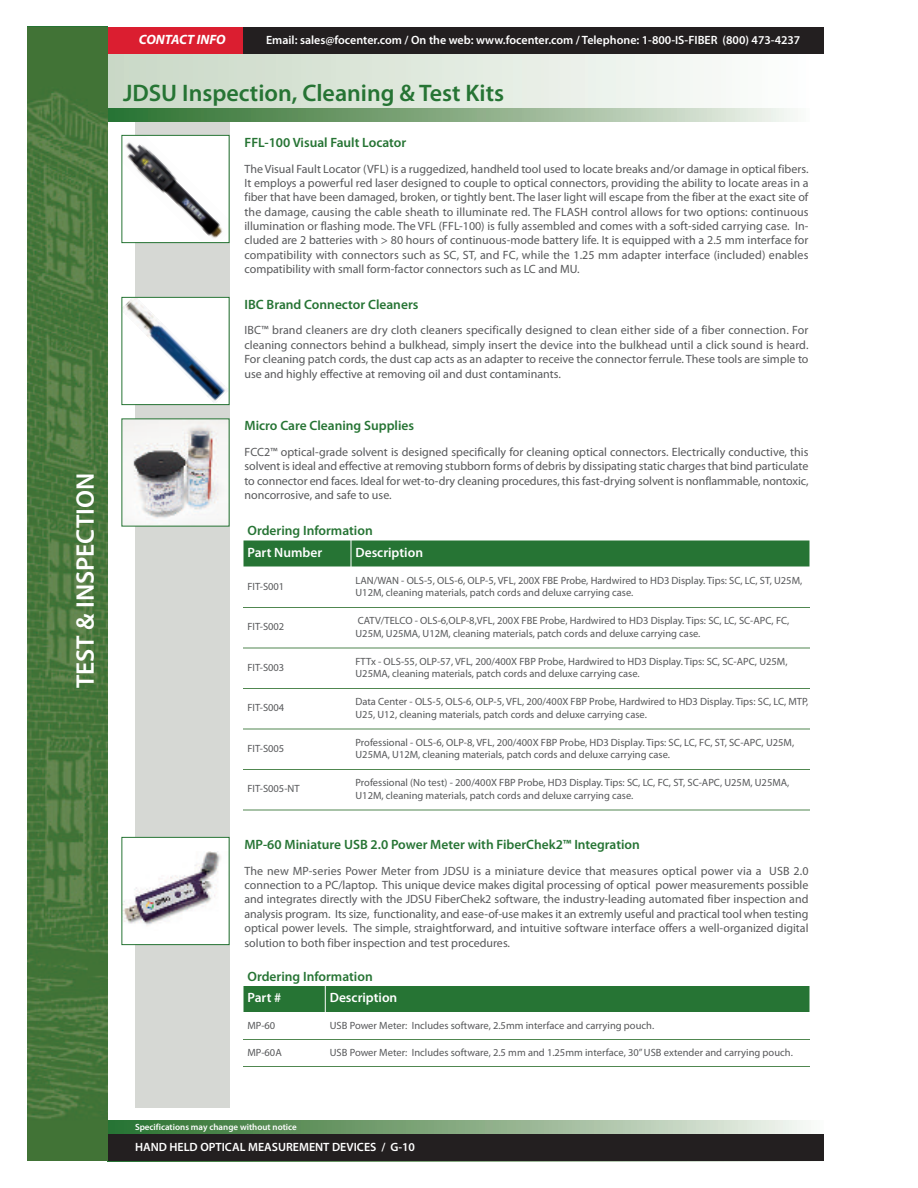
<style>
.page{position:relative;width:918px;height:1188px;background:#fff}
.page>*{position:absolute;margin:0;border:0;box-sizing:border-box;transform-origin:0 0}
.t1{font:600 25.5px "Myriad Pro";color:#fff}
.t2{font:600 24px "Myriad Pro";color:#267434}
.t3{font:600 13.5px "Myriad Pro";color:#267434}
.t4{font:600 13.5px "Myriad Pro";color:#fff}
.t5{font:italic 700 13.5px "Myriad Pro";color:#fff}
.t6{font:12px/14.4px "Myriad Pro";color:#57585a;text-align:justify}
.t7{font:600 12px "Myriad Pro";color:#fff}
.t8{font:10.5px/12.6px "Myriad Pro";color:#57585a}
.t9{font:600 9px "Myriad Pro";color:#fff}
</style>
<div class="page">
<div style="left:135px;top:54px;width:95px;height:1053px;background:#d6d8d4"></div>
<div style="left:108px;top:1121px;width:715px;height:40px;background:linear-gradient(to right,#266c28,#f2f3ec)"></div>
<div style="left:108px;top:1134px;width:716px;height:27px;background:#231f20"></div>
<div style="left:243px;top:27px;width:581px;height:27px;background:#231f20"></div>
<div style="left:108px;top:27px;width:135px;height:27px;background:#db1e30"></div>
<svg style="left:108px;top:108px;width:685px;height:14px;background:#89ad87"></svg>
<img style="left:27px;top:28px;width:81px;height:1133px">
<div style="left:108px;top:54px;width:702px;height:54px;background:linear-gradient(to right,#c9d8c5,#fdfefd)"></div>
<div style="left:243px;top:540px;width:108px;height:27px;background:#267434"></div>
<div style="left:351px;top:540px;width:459px;height:27px;background:#267434"></div>
<hr style="left:243px;top:540px;width:1px;height:270px;background:#fff">
<hr style="left:351px;top:540px;width:1px;height:270px;background:#fff">
<hr style="left:243px;top:540px;width:567px;height:1px;background:#fff">
<hr style="left:243px;top:607px;width:567px;height:1px;background:#508750">
<hr style="left:243px;top:648px;width:567px;height:1px;background:#508750">
<hr style="left:243px;top:688px;width:567px;height:1px;background:#508750">
<hr style="left:243px;top:729px;width:567px;height:1px;background:#508750">
<hr style="left:243px;top:769px;width:567px;height:1px;background:#508750">
<hr style="left:243px;top:810px;width:567px;height:1px;background:#508750">
<img style="left:125px;top:137px;width:103px;height:104px">
<div style="left:122px;top:135px;width:108px;height:108px;border:1px solid #267434"></div>
<img style="left:124px;top:299px;width:104px;height:104px">
<div style="left:122px;top:297px;width:108px;height:108px;border:1px solid #267434"></div>
<img style="left:124px;top:420px;width:104px;height:104px">
<div style="left:122px;top:838px;width:107px;height:106px;background:#fff"></div>
<img style="left:124px;top:851px;width:97px;height:75px">
<div style="left:122px;top:837px;width:108px;height:108px;border:1px solid #267434"></div>
<div style="left:243px;top:986px;width:82px;height:26px;background:#267434"></div>
<div style="left:325px;top:986px;width:485px;height:26px;background:#267434"></div>
<hr style="left:243px;top:986px;width:1px;height:80px;background:#fff">
<hr style="left:325px;top:986px;width:1px;height:80px;background:#fff">
<hr style="left:243px;top:1039px;width:567px;height:1px;background:#508750">
<hr style="left:243px;top:1066px;width:567px;height:1px;background:#508750">
<h1 class="t1" style="left:76px;top:688px;width:217px;rotate:-90deg">TEST &amp; INSPECTION</h1>
<p class="t5" style="left:139px;top:34px;width:88px">CONTACT INFO</p>
<p class="t7" style="left:266px;top:35px;width:536px">Email: sales@focenter.com / On the web: www.focenter.com / Telephone: 1-800-IS-FIBER (800) 473-4237</p>
<h2 class="t2" style="left:123px;top:83px;width:310px">Optical Measurement Devices</h2>
<h2 class="t2" style="left:123px;top:83px;width:383px">JDSU Inspection, Cleaning &amp; Test Kits</h2>
<p class="t3" style="left:244px;top:137px;width:163px">FFL-100 Visual Fault Locator</p>
<p class="t6" style="left:244px;top:162px;width:566px">The Visual Fault Locator (VFL) is a ruggedized, handheld tool used to locate breaks and/or damage in optical fibers.<br>It employs a powerful red laser designed to couple to optical connectors, providing the ability to locate areas in a fiber that have been damaged, broken, or tightly bent. The laser light will escape from the fiber at the exact site of the damage, causing the cable sheath to illuminate red. The FLASH control allows for two options: continuous illumination or flashing mode. The VFL (FFL-100) is fully assembled and comes with a soft-sided carrying case. In&shy;cluded are 2 batteries with &gt; 80 hours of continuous-mode battery life. It is equipped with a 2.5 mm interface for compatibility with connectors such as SC, ST, and FC, while the 1.25 mm adapter interface (included) enables compatibility with small form-factor connectors such as LC and MU.</p>
<p class="t3" style="left:244px;top:299px;width:175px">IBC Brand Connector Cleaners</p>
<p class="t6" style="left:244px;top:324px;width:565px">IBC™ brand cleaners are dry cloth cleaners specifically designed to clean either side of a fiber connection. For cleaning connectors behind a bulkhead, simply insert the device into the bulkhead until a click sound is heard.<br>For cleaning patch cords, the dust cap acts as an adapter to receive the connector ferrule. These tools are simple to use and highly effective at removing oil and dust contaminants.</p>
<p class="t3" style="left:244px;top:421px;width:171px">Micro Care Cleaning Supplies</p>
<p class="t6" style="left:244px;top:446px;width:566px">FCC2™ optical-grade solvent is designed specifically for cleaning optical connectors. Electrically conductive, this solvent is ideal and effective at removing stubborn forms of debris by dissipating static charges that bind particulate to connector end faces. Ideal for wet-to-dry cleaning procedures, this fast-drying solvent is nonflammable, nontoxic, noncorrosive, and safe to use.</p>
<p class="t3" style="left:248px;top:526px;width:127px">Ordering Information</p>
<p class="t4" style="left:248px;top:547px;width:76px">Part Number</p>
<p class="t4" style="left:356px;top:547px;width:69px">Description</p>
<p class="t8" style="left:248px;top:581px;width:38px">FIT-S001</p>
<p class="t8" style="left:356px;top:575px;width:448px">LAN/WAN - OLS-5, OLS-6, OLP-5, VFL, 200X FBE Probe, Hardwired to HD3 Display. Tips: SC, LC, ST, U25M,<br>U12M, cleaning materials, patch cords and deluxe carrying case.</p>
<p class="t8" style="left:248px;top:621px;width:38px">FIT-S002</p>
<p class="t8" style="left:356px;top:615px;width:435px">CATV/TELCO - OLS-6,OLP-8,VFL, 200X FBE Probe, Hardwired to HD3 Display. Tips: SC, LC, SC-APC, FC,<br>U25M, U25MA, U12M, cleaning materials, patch cords and deluxe carrying case.</p>
<p class="t8" style="left:248px;top:662px;width:38px">FIT-S003</p>
<p class="t8" style="left:356px;top:656px;width:434px">FTTx - OLS-55, OLP-57, VFL, 200/400X FBP Probe, Hardwired to HD3 Display. Tips: SC, SC-APC, U25M,<br>U25MA, cleaning materials, patch cords and deluxe carrying case.</p>
<p class="t8" style="left:248px;top:702px;width:38px">FIT-S004</p>
<p class="t8" style="left:356px;top:696px;width:454px">Data Center - OLS-5, OLS-6, OLP-5, VFL, 200/400X FBP Probe, Hardwired to HD3 Display. Tips: SC, LC, MTP,<br>U25, U12, cleaning materials, patch cords and deluxe carrying case.</p>
<p class="t8" style="left:248px;top:743px;width:38px">FIT-S005</p>
<p class="t8" style="left:356px;top:737px;width:440px">Professional - OLS-6, OLP-8, VFL, 200/400X FBP Probe, HD3 Display. Tips: SC, LC, FC, ST, SC-APC, U25M,<br>U25MA, U12M, cleaning materials, patch cords and deluxe carrying case.</p>
<p class="t8" style="left:248px;top:783px;width:54px">FIT-S005-NT</p>
<p class="t8" style="left:356px;top:777px;width:435px">Professional (No test) - 200/400X FBP Probe, HD3 Display. Tips: SC, LC, FC, ST, SC-APC, U25M, U25MA,<br>U12M, cleaning materials, patch cords and deluxe carrying case.</p>
<p class="t3" style="left:244px;top:839px;width:397px">MP-60 Miniature USB 2.0 Power Meter with FiberChek2™ Integration</p>
<p class="t6" style="left:244px;top:864px;width:566px">The new MP-series Power Meter from JDSU is a miniature device that measures optical power via a USB 2.0 connection to a PC/laptop. This unique device makes digital processing of optical power measurements possible and integrates directly with the JDSU FiberChek2 software, the industry-leading automated fiber inspection and analysis program. Its size, functionality, and ease-of-use makes it an extremly useful and practical tool when testing optical power levels. The simple, straightforward, and intuitive software interface offers a well-organized digital solution to both fiber inspection and test procedures.</p>
<p class="t3" style="left:248px;top:971px;width:127px">Ordering Information</p>
<p class="t4" style="left:248px;top:993px;width:35px">Part #</p>
<p class="t4" style="left:330px;top:993px;width:69px">Description</p>
<p class="t8" style="left:248px;top:1020px;width:29px">MP-60</p>
<p class="t8" style="left:330px;top:1020px;width:326px">USB Power Meter: Includes software, 2.5mm interface and carrying pouch.</p>
<p class="t8" style="left:248px;top:1047px;width:36px">MP-60A</p>
<p class="t8" style="left:330px;top:1047px;width:465px">USB Power Meter: Includes software, 2.5 mm and 1.25mm interface, 30”USB extender and carrying pouch.</p>
<p class="t9" style="left:135px;top:1123px;width:163px">Specifications may change without notice</p>
<p class="t7" style="left:135px;top:1142px;width:282px">HAND HELD OPTICAL MEASUREMENT DEVICES / G-10</p>
</div>
